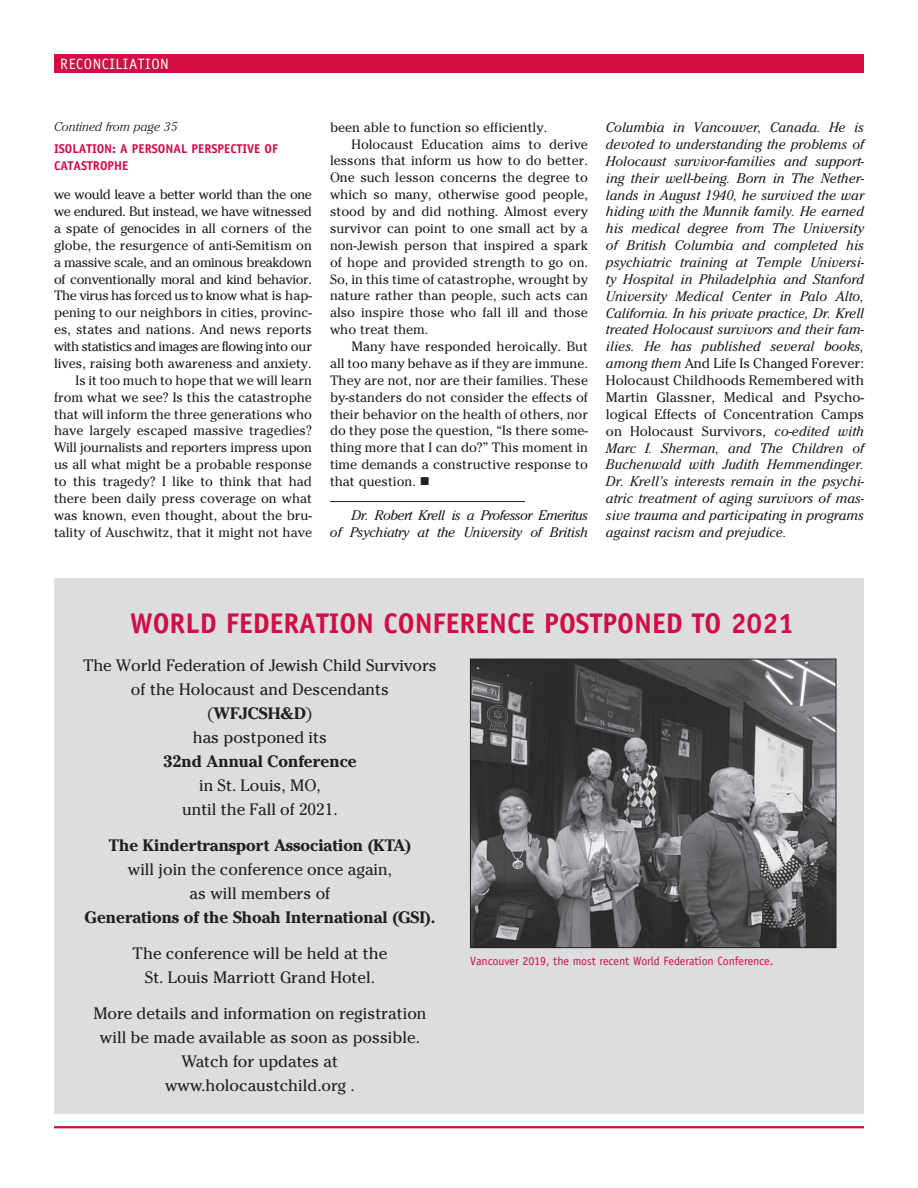
<style>
.page{position:relative;width:918px;height:1188px;background:#fff}
.page>*{position:absolute;margin:0;border:0;box-sizing:border-box;transform-origin:0 0}
.t1{font:700 28.5px "Officina Sans Std";color:#d20d44}
.t2{font:16.5px/24px "Cheltenham";color:#231f20;text-align:center}
.t3{font:700 16.5px "Cheltenham";color:#231f20}
.t4{font:15px "Officina Sans Std";letter-spacing:.04em;color:#fff}
.t5{font:italic 13.8px/16.8px "Cheltenham";letter-spacing:-.02em;color:#231f20;text-align:right}
.t6{font:13.5px/16.8px "Cheltenham";color:#231f20;text-align:right}
.t7{font:700 12.75px/17px "Officina Sans Std";color:#d20d44}
.t8{font:italic 300 12.75px "Cheltenham";color:#231f20}
.t9{font:12px "Officina Sans Std";letter-spacing:-.01em;color:#d20d44}
.s1{font-style:normal}
.s2{font-weight:700}
</style>
<div class="page">
<div style="left:54px;top:54px;width:810px;height:18px;background:#d20d44"></div>
<hr style="left:54px;top:1126px;width:810px;height:2px;background:#d20d44">
<hr style="left:330px;top:501px;width:195px;height:1px;background:#231f20">
<div style="left:54px;top:578px;width:810px;height:536px;background:#dcdddf"></div>
<img style="left:472px;top:661px;width:362px;height:285px">
<div style="left:470px;top:659px;width:366px;height:289px;border:1px solid #231f20"></div>
<p class="t4" style="left:60px;top:55px;width:110px">RECONCILIATION</p>
<p class="t8" style="left:54px;top:120px;width:125px">Contined from page 35</p>
<p class="t7" style="left:54px;top:140px;width:225px">ISOLATION: A PERSONAL PERSPECTIVE OF<br>CATASTROPHE</p>
<p class="t6" style="left:54px;top:186px;width:260px">we would leave a better world than the one we endured. But instead, we have witnessed a spate of genocides in all corners of the globe, the resurgence of anti-Semitism on a massive scale, and an ominous breakdown of conventionally moral and kind behavior.<br>The virus has forced us to know what is hap&shy;pening to our neighbors in cities, provinc&shy;es, states and nations. And news reports with statistics and images are flowing into our lives, raising both awareness and anxiety.<br>Is it too much to hope that we will learn from what we see? Is this the catastrophe that will inform the three generations who have largely escaped massive tragedies?<br>Will journalists and reporters impress upon us all what might be a probable response to this tragedy? I like to think that had there been daily press coverage on what was known, even thought, about the bru&shy;tality of Auschwitz, that it might not have</p>
<p class="t6" style="left:330px;top:119px;width:219px">been able to function so efficiently.</p>
<p class="t6" style="left:352px;top:136px;width:238px">Holocaust Education aims to derive</p>
<p class="t6" style="left:330px;top:152px;width:260px">lessons that inform us how to do better.</p>
<p class="t6" style="left:330px;top:169px;width:260px">One such lesson concerns the degree to</p>
<p class="t6" style="left:330px;top:186px;width:259px">which so many, otherwise good people,</p>
<p class="t6" style="left:330px;top:203px;width:259px">stood by and did nothing. Almost every</p>
<p class="t6" style="left:330px;top:220px;width:260px">survivor can point to one small act by a</p>
<p class="t6" style="left:330px;top:237px;width:259px">non-Jewish person that inspired a spark</p>
<p class="t6" style="left:330px;top:254px;width:260px">of hope and provided strength to go on.</p>
<p class="t6" style="left:330px;top:271px;width:260px">So, in this time of catastrophe, wrought by</p>
<p class="t6" style="left:330px;top:287px;width:259px">nature rather than people, such acts can</p>
<p class="t6" style="left:330px;top:304px;width:259px">also inspire those who fall ill and those</p>
<p class="t6" style="left:330px;top:321px;width:100px">who treat them.</p>
<p class="t6" style="left:352px;top:338px;width:238px">Many have responded heroically. But</p>
<p class="t6" style="left:330px;top:355px;width:260px">all too many behave as if they are immune.</p>
<p class="t6" style="left:330px;top:372px;width:260px">They are not, nor are their families. These</p>
<p class="t6" style="left:330px;top:389px;width:259px">by-standers do not consider the effects of</p>
<p class="t6" style="left:330px;top:406px;width:260px">their behavior on the health of others, nor</p>
<p class="t6" style="left:330px;top:422px;width:260px">do they pose the question, “Is there some-</p>
<p class="t6" style="left:330px;top:439px;width:260px">thing more that I can do?” This moment in</p>
<p class="t6" style="left:330px;top:456px;width:259px">time demands a constructive response to</p>
<p class="t6" style="left:330px;top:473px;width:101px">that question. ■</p>
<p class="t5" style="left:330px;top:507px;width:260px">Dr. Robert Krell is a Professor Emeritus<br>of Psychiatry at the University of British</p>
<p class="t5" style="left:606px;top:119px;width:260px;text-align:justify">Columbia in Vancouver, Canada. He is devoted to understanding the problems of Holocaust survivor-families and support&shy;ing their well-being. Born in The Nether&shy;lands in August 1940, he survived the war hiding with the Munnik family. He earned his medical degree from The University of British Columbia and completed his psychiatric training at Temple Universi&shy;ty Hospital in Philadelphia and Stanford University Medical Center in Palo Alto, California. In his private practice, Dr. Krell treated Holocaust survivors and their fam&shy;ilies. He has published several books, among them <span class="s1">And Life Is Changed Forever:<br>Holocaust Childhoods Remembered with Martin Glassner, Medical and Psycho&shy;logical Effects of Concentration Camps on Holocaust Survivors,</span> co-edited with Marc I. Sherman, and The Children of Buchenwald with Judith Hemmendinger.<br>Dr. Krell’s interests remain in the psychi&shy;atric treatment of aging survivors of mas&shy;sive trauma and participating in programs against racism and prejudice.</p>
<h1 class="t1" style="left:130px;top:605px;width:666px">WORLD FEDERATION CONFERENCE POSTPONED TO 2021</h1>
<p class="t2" style="left:83px;top:654px;width:355px">The World Federation of Jewish Child Survivors of the Holocaust and Descendants (<span class="s2">WFJCSH&amp;D</span>)<br>has postponed its</p>
<p class="t3" style="left:163px;top:752px;width:195px">32nd Annual Conference</p>
<p class="t2" style="left:182px;top:774px;width:157px">in St. Louis, MO, until the Fall of 2021.</p>
<p class="t3" style="left:109px;top:836px;width:304px">The Kindertransport Association (KTA)</p>
<p class="t2" style="left:128px;top:858px;width:266px">will join the conference once again, as will members of</p>
<p class="t3" style="left:85px;top:908px;width:352px">Generations of the Shoah International (GSI).</p>
<p class="t2" style="left:133px;top:942px;width:256px">The conference will be held at the<br>St. Louis Marriott Grand Hotel.</p>
<p class="t2" style="left:93px;top:1002px;width:335px">More details and information on registration will be made available as soon as possible.<br>Watch for updates at www.holocaustchild.org .</p>
<p class="t9" style="left:470px;top:954px;width:305px">Vancouver 2019, the most recent World Federation Conference.</p>
</div>
